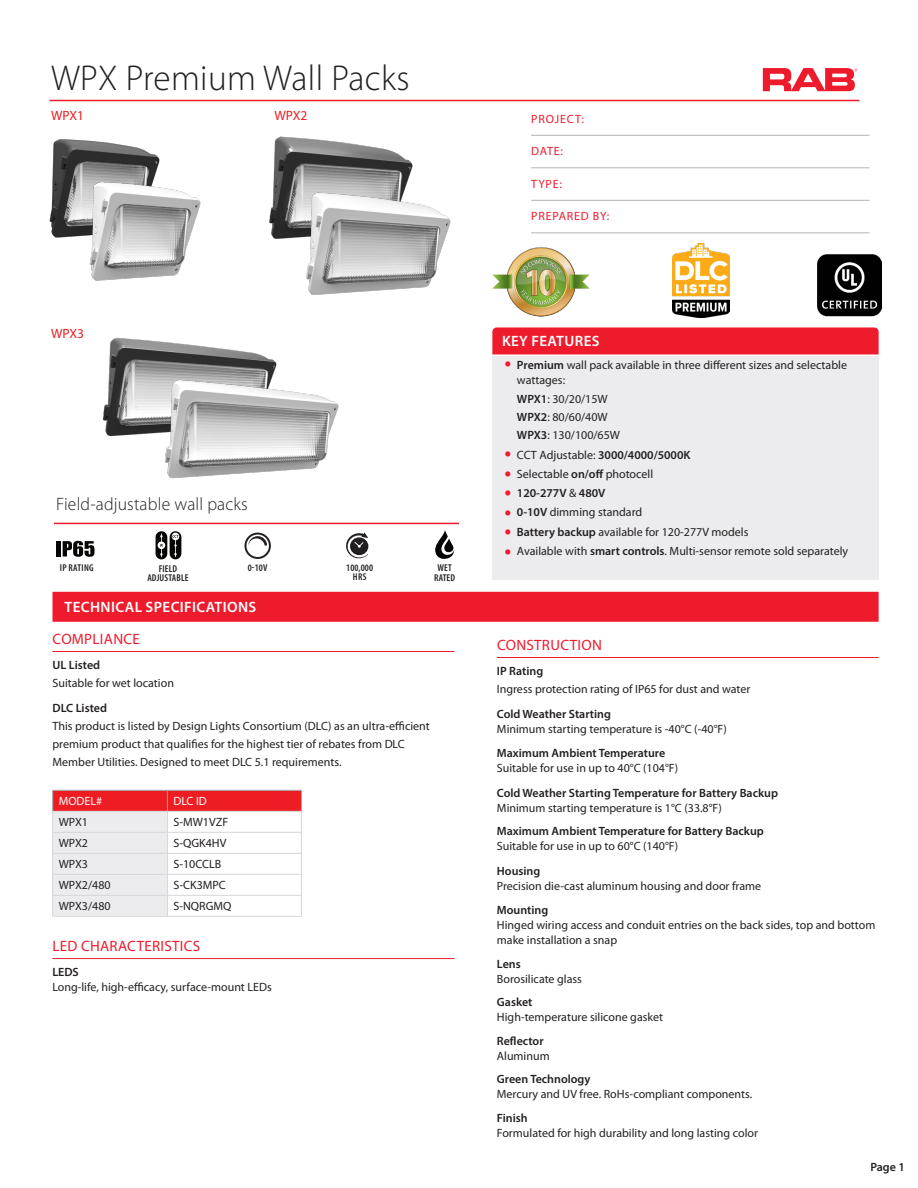
<style>
.page{position:relative;width:918px;height:1188px;background:#fff}
.page>*{position:absolute;margin:0;border:0;box-sizing:border-box;transform-origin:0 0}
.t1{font:45px "Minion Pro";color:#ee1b2d}
.t2{font:300 36px "Myriad Pro";letter-spacing:.01em;color:#231f20}
.t3{font:300 18px "Myriad Pro";letter-spacing:.01em;color:#231f20}
.Text_Head_B{font:15px "Myriad Pro";letter-spacing:.02em;color:#ee1b2d}
.t4{font:600 15px "Myriad Pro";letter-spacing:.025em;color:#fff}
.t5{font:13.5px "Myriad Pro";color:#ee1d23}
.Body_Text{font:12px/15px "Myriad Pro";color:#231f20}
.Text_Head_C{font:12px/15px "Myriad Pro";color:#231f20}
.Text_Head_C-2{font:600 12px "Myriad Pro";color:#231f20}
.t6{font:12px "Myriad Pro";letter-spacing:.07em;color:#ee1b2d}
.t7{font:12px "Myriad Pro";color:#fff}
.t8{font:600 condensed 9.9px/9.1px "Myriad Pro";letter-spacing:.015em;color:#231f20;text-align:center}
.s1{font-weight:600}
.s2{font-weight:400}
</style>
<div class="page">
<hr style="left:50px;top:100px;width:810px;height:1px;background:#ee1b2d">
<svg style="left:763px;top:68px;width:94px;height:23px"></svg>
<hr style="left:531px;top:135px;width:339px;height:1px;background:#b2b3b7">
<hr style="left:531px;top:167px;width:339px;height:1px;background:#b2b3b7">
<hr style="left:531px;top:200px;width:339px;height:1px;background:#b2b3b7">
<hr style="left:531px;top:232px;width:339px;height:1px;background:#b2b3b7">
<div style="left:52px;top:592px;width:827px;height:30px;background:#ee1b2d"></div>
<hr style="left:54px;top:523px;width:405px;height:1px;background:#ee1b2d">
<hr style="left:497px;top:657px;width:382px;height:1px;background:#ee1b2d">
<hr style="left:52px;top:651px;width:403px;height:1px;background:#ee1b2d">
<svg style="left:52px;top:790px;width:250px;height:126px"></svg>
<hr style="left:52px;top:916px;width:115px;height:1px;background:#d5d6d8">
<hr style="left:167px;top:916px;width:135px;height:1px;background:#d5d6d8">
<hr style="left:52px;top:958px;width:403px;height:1px;background:#ee1b2d">
<svg style="left:244px;top:533px;width:27px;height:26px"></svg>
<svg style="left:435px;top:530px;width:19px;height:29px"></svg>
<div style="left:492px;top:356px;width:387px;height:224px;background:#ececee"></div>
<div style="left:492px;top:327px;width:387px;height:27px;background:#ee1b2d"></div>
<svg style="left:346px;top:532px;width:22px;height:26px"></svg>
<hr style="left:57px;top:541px;width:4px;height:15px;background:#040503">
<svg style="left:63px;top:541px;width:32px;height:16px"></svg>
<img style="left:269px;top:136px;width:144px;height:103px">
<img style="left:102px;top:337px;width:175px;height:100px">
<img style="left:49px;top:139px;width:111px;height:99px">
<img style="left:80px;top:172px;width:121px;height:109px">
<img style="left:290px;top:185px;width:161px;height:110px">
<img style="left:156px;top:373px;width:183px;height:106px">
<svg style="left:156px;top:531px;width:25px;height:28px"></svg>
<img style="left:492px;top:232px;width:106px;height:98px">
<img style="left:817px;top:255px;width:65px;height:62px">
<img style="left:673px;top:244px;width:56px;height:73px">
<h2 class="t2" style="left:51px;top:56px;width:360px">WPX Premium Wall Packs</h2>
<p class="t5" style="left:51px;top:107px;width:35px">WPX1</p>
<p class="t5" style="left:274px;top:107px;width:35px">WPX2</p>
<p class="t6" style="left:531px;top:111px;width:54px">PROJECT:</p>
<p class="t6" style="left:531px;top:144px;width:33px">DATE:</p>
<p class="t6" style="left:531px;top:176px;width:32px">TYPE:</p>
<p class="t6" style="left:531px;top:209px;width:80px">PREPARED BY:</p>
<p class="t5" style="left:51px;top:325px;width:35px">WPX3</p>
<p class="t3" style="left:56px;top:493px;width:193px">Field-adjustable wall packs</p>
<p class="t8" style="left:60px;top:563px;width:35px">IP RATING</p>
<p class="t8" style="left:248px;top:563px;width:21px">0-10V</p>
<p class="t8" style="left:434px;top:563px;width:23px">WET<br>RATED</p>
<p class="t8" style="left:346px;top:563px;width:28px">100,000<br>HRS</p>
<p class="t8" style="left:147px;top:564px;width:43px">FIELD<br>ADJUSTABLE</p>
<p class="t4" style="left:65px;top:597px;width:193px">TECHNICAL SPECIFICATIONS</p>
<p class="Text_Head_B" style="left:53px;top:630px;width:89px">COMPLIANCE</p>
<p class="Text_Head_C-2" style="left:52px;top:658px;width:49px">UL Listed</p>
<p class="Text_Head_C" style="left:52px;top:676px;width:123px">Suitable for wet location</p>
<p class="Text_Head_C-2" style="left:52px;top:700px;width:56px">DLC Listed</p>
<p class="Text_Head_C" style="left:52px;top:718px;width:379px">This product is listed by Design Lights Consortium (DLC) as an ultra-efficient</p>
<p class="Text_Head_C" style="left:52px;top:736px;width:354px">premium product that qualifies for the highest tier of rebates from DLC</p>
<p class="Text_Head_C" style="left:52px;top:754px;width:291px">Member Utilities. Designed to meet DLC 5.1 requirements.</p>
<p class="t7" style="left:59px;top:794px;width:45px">MODEL#</p>
<p class="t7" style="left:173px;top:794px;width:35px">DLC ID</p>
<p class="Body_Text" style="left:59px;top:815px;width:31px">WPX1</p>
<p class="Body_Text" style="left:173px;top:815px;width:56px">S-MW1VZF</p>
<p class="Body_Text" style="left:59px;top:836px;width:31px">WPX2</p>
<p class="Body_Text" style="left:173px;top:836px;width:55px">S-QGK4HV</p>
<p class="Body_Text" style="left:59px;top:857px;width:31px">WPX3</p>
<p class="Body_Text" style="left:173px;top:857px;width:49px">S-10CCLB</p>
<p class="Body_Text" style="left:59px;top:878px;width:53px">WPX2/480</p>
<p class="Body_Text" style="left:173px;top:878px;width:54px">S-CK3MPC</p>
<p class="Body_Text" style="left:59px;top:899px;width:53px">WPX3/480</p>
<p class="Body_Text" style="left:173px;top:899px;width:59px">S-NQRGMQ</p>
<p class="Text_Head_B" style="left:53px;top:937px;width:149px">LED CHARACTERISTICS</p>
<p class="Text_Head_C-2" style="left:52px;top:965px;width:28px">LEDS</p>
<p class="Body_Text" style="left:52px;top:980px;width:221px">Long-life, high-efficacy, surface-mount LEDs</p>
<p class="t4" style="left:502px;top:331px;width:99px">KEY FEATURES</p>
<p class="Text_Head_C" style="left:517px;top:358px;width:332px"><span class="s1">Premium</span> wall pack available in three different sizes and selectable wattages:</p>
<p class="Text_Head_C" style="left:517px;top:391px;width:92px"><span class="s1">WPX1</span>: 30/20/15W</p>
<p class="Text_Head_C" style="left:517px;top:409px;width:92px"><span class="s1">WPX2</span>: 80/60/40W</p>
<p class="Text_Head_C" style="left:517px;top:427px;width:105px"><span class="s1">WPX3</span>: 130/100/65W</p>
<p class="Text_Head_C-2" style="left:517px;top:447px;width:175px"><span class="s2">CCT Adjustable:</span> 3000/4000/5000K</p>
<p class="Text_Head_C" style="left:517px;top:466px;width:138px">Selectable <span class="s1">on/off</span> photocell</p>
<p class="Text_Head_C-2" style="left:517px;top:485px;width:90px">120-277V <span class="s2">&amp;</span> 480V</p>
<p class="Text_Head_C" style="left:517px;top:505px;width:127px"><span class="s1">0-10V</span> dimming standard</p>
<p class="Text_Head_C" style="left:517px;top:524px;width:233px"><span class="s1">Battery backup</span> available for 120-277V models</p>
<p class="Body_Text" style="left:517px;top:543px;width:333px">Available with <span class="s1">smart controls</span>. Multi-sensor remote sold separately</p>
<p class="t1" style="left:503px;top:322px;width:12px">.</p>
<p class="t1" style="left:503px;top:412px;width:12px">.</p>
<p class="t1" style="left:503px;top:431px;width:12px">.</p>
<p class="t1" style="left:503px;top:451px;width:12px">.</p>
<p class="t1" style="left:503px;top:470px;width:12px">.</p>
<p class="t1" style="left:503px;top:490px;width:12px">.</p>
<p class="t1" style="left:503px;top:509px;width:12px">.</p>
<p class="Text_Head_B" style="left:497px;top:636px;width:106px">CONSTRUCTION</p>
<p class="Text_Head_C-2" style="left:497px;top:664px;width:48px">IP Rating</p>
<p class="Body_Text" style="left:497px;top:682px;width:255px">Ingress protection rating of IP65 for dust and water</p>
<p class="Text_Head_C-2" style="left:497px;top:707px;width:116px">Cold Weather Starting</p>
<p class="Body_Text" style="left:497px;top:722px;width:231px">Minimum starting temperature is -40°C (-40°F)</p>
<p class="Text_Head_C-2" style="left:497px;top:745px;width:170px">Maximum Ambient Temperature</p>
<p class="Body_Text" style="left:497px;top:760px;width:183px">Suitable for use in up to 40°C (104°F)</p>
<p class="Text_Head_C-2" style="left:497px;top:785px;width:283px">Cold Weather Starting Temperature for Battery Backup</p>
<p class="Body_Text" style="left:497px;top:800px;width:226px">Minimum starting temperature is 1°C (33.8°F)</p>
<p class="Text_Head_C-2" style="left:497px;top:824px;width:268px">Maximum Ambient Temperature for Battery Backup</p>
<p class="Body_Text" style="left:497px;top:839px;width:183px">Suitable for use in up to 60°C (140°F)</p>
<p class="Text_Head_C-2" style="left:497px;top:864px;width:45px">Housing</p>
<p class="Body_Text" style="left:497px;top:879px;width:266px">Precision die-cast aluminum housing and door frame</p>
<p class="Text_Head_C-2" style="left:497px;top:902px;width:53px">Mounting</p>
<p class="Body_Text" style="left:497px;top:917px;width:380px">Hinged wiring access and conduit entries on the back sides, top and bottom make installation a snap</p>
<p class="Text_Head_C-2" style="left:497px;top:956px;width:25px">Lens</p>
<p class="Body_Text" style="left:497px;top:971px;width:87px">Borosilicate glass</p>
<p class="Text_Head_C-2" style="left:497px;top:994px;width:37px">Gasket</p>
<p class="Body_Text" style="left:497px;top:1009px;width:168px">High-temperature silicone gasket</p>
<p class="Text_Head_C-2" style="left:497px;top:1033px;width:48px">Reflector</p>
<p class="Body_Text" style="left:497px;top:1048px;width:54px">Aluminum</p>
<p class="Text_Head_C-2" style="left:497px;top:1071px;width:95px">Green Technology</p>
<p class="Body_Text" style="left:497px;top:1086px;width:257px">Mercury and UV free. RoHs-compliant components.</p>
<p class="Text_Head_C-2" style="left:497px;top:1110px;width:32px">Finish</p>
<p class="Body_Text" style="left:497px;top:1125px;width:263px">Formulated for high durability and long lasting color</p>
<p class="Text_Head_C-2" style="left:870px;top:1159px;width:36px">Page 1</p>
</div>
